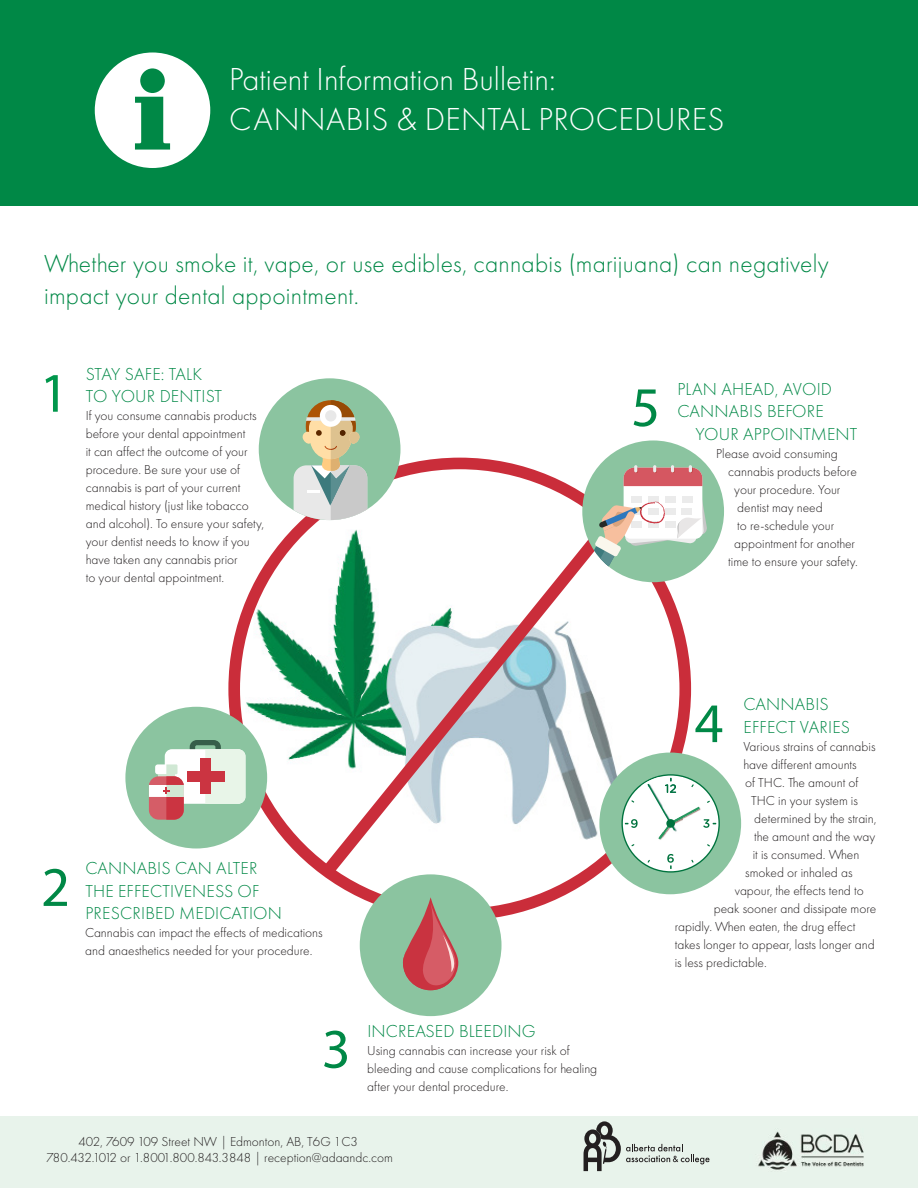
<style>
.page{position:relative;width:918px;height:1188px;background:#fff}
.page>*{position:absolute;margin:0;border:0;box-sizing:border-box;transform-origin:0 0}
.t1{font:56.25px "Myriad Pro";color:#008846}
.t2{font:56.25px "Myriad Pro";color:#00964b}
.t3{font:300 33px "Futura PT";color:#fff}
.t4{font:300 25.5px/31.5px "Futura PT";letter-spacing:.01em;color:#008846}
.t5{font:300 18px/22.5px "Futura PT";letter-spacing:.01em;color:#008846}
.t6{font:300 13.5px/18px "Futura PT";color:#231f20}
</style>
<div class="page">
<div style="left:0;top:0;width:918px;height:205px;background:#008846"></div>
<div style="left:95px;top:52px;width:115px;height:116px;background:#fff;border-radius:50%"></div>
<svg style="left:135px;top:97px;width:35px;height:53px"></svg>
<div style="left:140px;top:68px;width:25px;height:25px;background:#008846;border-radius:50%"></div>
<img style="left:245px;top:522px;width:393px;height:323px">
<svg style="left:310px;top:500px;width:321px;height:389px"></svg>
<div style="left:582px;top:440px;width:142px;height:142px;background:#8bc4a0;border-radius:50%"></div>
<svg style="left:593px;top:465px;width:114px;height:102px"></svg>
<div style="left:259px;top:378px;width:141px;height:142px;background:#8bc4a0;border-radius:50%"></div>
<svg style="left:294px;top:400px;width:73px;height:120px"></svg>
<div style="left:320px;top:405px;width:22px;height:22px;background:#fff;border-radius:50%"></div>
<div style="left:325px;top:410px;width:11px;height:12px;background:#e8e8e8;border-radius:50%"></div>
<div style="left:125px;top:707px;width:142px;height:142px;background:#8bc4a0;border-radius:50%"></div>
<div style="left:165px;top:749px;width:80px;height:55px;background:#fff;border-radius:7px"></div>
<svg style="left:190px;top:740px;width:55px;height:64px"></svg>
<div style="left:187px;top:771px;width:37px;height:11px;background:#cb3441"></div>
<div style="left:200px;top:758px;width:11px;height:36px;background:#cb3441"></div>
<svg style="left:149px;top:764px;width:35px;height:56px"></svg>
<div style="left:360px;top:874px;width:142px;height:142px;background:#8bc4a0;border-radius:50%"></div>
<div style="left:599px;top:753px;width:142px;height:141px;background:#8bc4a0;border-radius:50%"></div>
<svg style="left:621px;top:774px;width:99px;height:99px"></svg>
<div style="left:666px;top:819px;width:9px;height:9px;background:#00733e;border-radius:50%"></div>
<div style="left:0;top:1117px;width:918px;height:71px;background:#e8f3eb"></div>
<svg style="left:403px;top:897px;width:55px;height:93px"></svg>
<svg style="left:584px;top:1121px;width:126px;height:50px"></svg>
<img style="left:758px;top:1131px;width:106px;height:39px">
<p class="t3" style="left:229px;top:61px;width:328px">Patient Information Bulletin:</p>
<p class="t3" style="left:229px;top:100px;width:497px">CANNABIS &amp; DENTAL PROCEDURES</p>
<p class="t4" style="left:44px;top:248px;width:786px">Whether you smoke it, vape, or use edibles, cannabis (marijuana) can negatively impact your dental appointment.</p>
<p class="t2" style="left:40px;top:358px;width:30px">1</p>
<p class="t5" style="left:86px;top:363px;width:138px">STAY SAFE: TALK<br>TO YOUR DENTIST</p>
<p class="t6" style="left:86px;top:407px;width:180px">If you consume cannabis products before your dental appointment<br>it can affect the outcome of your procedure. Be sure your use of cannabis is part of your current medical history (just like tobacco and alcohol). To ensure your safety, your dentist needs to know if you have taken any cannabis prior<br>to your dental appointment.</p>
<p class="t1" style="left:631px;top:372px;width:30px">5</p>
<p class="t5" style="left:677px;top:378px;width:156px">PLAN AHEAD, AVOID</p>
<p class="t5" style="left:677px;top:400px;width:148px">CANNABIS BEFORE</p>
<p class="t5" style="left:695px;top:423px;width:164px">YOUR APPOINTMENT</p>
<p class="t6" style="left:716px;top:444px;width:123px">Please avoid consuming</p>
<p class="t6" style="left:728px;top:462px;width:130px">cannabis products before</p>
<p class="t6" style="left:734px;top:480px;width:108px">your procedure. Your</p>
<p class="t6" style="left:737px;top:498px;width:87px">dentist may need</p>
<p class="t6" style="left:737px;top:516px;width:99px">to re-schedule your</p>
<p class="t6" style="left:734px;top:534px;width:122px">appointment for another</p>
<p class="t6" style="left:728px;top:552px;width:131px">time to ensure your safety.</p>
<p class="t1" style="left:41px;top:852px;width:30px">2</p>
<p class="t5" style="left:85px;top:857px;width:198px">CANNABIS CAN ALTER<br>THE EFFECTIVENESS OF<br>PRESCRIBED MEDICATION</p>
<p class="t6" style="left:85px;top:924px;width:239px">Cannabis can impact the effects of medications and anaesthetics needed for your procedure.</p>
<p class="t1" style="left:322px;top:1014px;width:30px">3</p>
<p class="t5" style="left:367px;top:1020px;width:170px">INCREASED BLEEDING</p>
<p class="t6" style="left:367px;top:1041px;width:232px">Using cannabis can increase your risk of bleeding and cause complications for healing after your dental procedure.</p>
<p class="t6" style="left:79px;top:1132px;width:281px">402, 7609 109 Street NW | Edmonton, AB, T6G 1C3</p>
<p class="t6" style="left:47px;top:1148px;width:348px">780.432.1012 or 1.8001.800.843.3848 | reception@adaandc.com</p>
<p class="t5" style="left:744px;top:693px;width:108px">CANNABIS<br>EFFECT VARIES</p>
<p class="t6" style="left:743px;top:737px;width:134px">Various strains of cannabis</p>
<p class="t6" style="left:743px;top:755px;width:115px">have different amounts</p>
<p class="t6" style="left:745px;top:773px;width:115px">of THC. The amount of</p>
<p class="t6" style="left:751px;top:791px;width:108px">THC in your system is</p>
<p class="t6" style="left:754px;top:809px;width:124px">determined by the strain,</p>
<p class="t6" style="left:754px;top:827px;width:122px">the amount and the way</p>
<p class="t6" style="left:753px;top:845px;width:108px">it is consumed. When</p>
<p class="t6" style="left:745px;top:863px;width:109px">smoked or inhaled as</p>
<p class="t6" style="left:735px;top:881px;width:130px">vapour, the effects tend to</p>
<p class="t6" style="left:714px;top:899px;width:164px">peak sooner and dissipate more</p>
<p class="t6" style="left:675px;top:917px;width:182px">rapidly. When eaten, the drug effect</p>
<p class="t6" style="left:675px;top:935px;width:201px">takes longer to appear, lasts longer and</p>
<p class="t6" style="left:675px;top:953px;width:94px">is less predictable.</p>
<p class="t1" style="left:695px;top:689px;width:30px">4</p>
</div>
